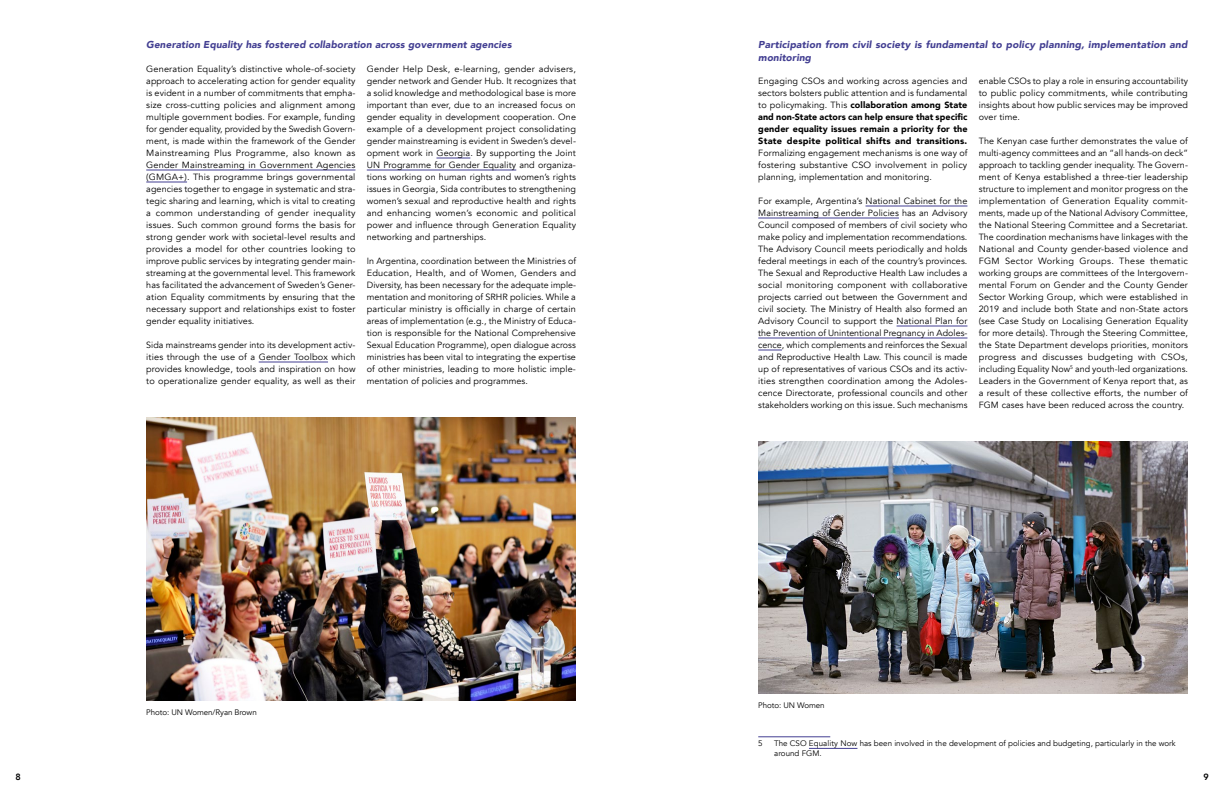
<style>
.page{position:relative;width:1224px;height:792px;background:#fff}
.page>*{position:absolute;margin:0;border:0;box-sizing:border-box;transform-origin:0 0}
.t1{font:italic 900 10px/13px "Avenir";letter-spacing:.01em;color:#433f92}
.body_OK{font:9px/12px "Avenir";letter-spacing:.01em;color:#000;text-align:justify}
.t2{font:800 9px "Avenir";color:#000}
.endnotes{font:8px/9.6px "Avenir";color:#000}
.KF_body{font:8px "Avenir";letter-spacing:-.01em;color:#000}
.s1{font-weight:900}
</style>
<div class="page">
<hr style="left:146px;top:170px;width:209px;height:1px;background:#433f92">
<hr style="left:146px;top:182px;width:41px;height:1px;background:#433f92">
<hr style="left:259px;top:362px;width:69px;height:1px;background:#433f92">
<hr style="left:436px;top:158px;width:34px;height:1px;background:#433f92">
<hr style="left:367px;top:170px;width:149px;height:1px;background:#433f92">
<hr style="left:758px;top:736px;width:72px;height:1px;background:#433f92">
<hr style="left:809px;top:748px;width:48px;height:1px;background:#433f92">
<hr style="left:866px;top:206px;width:101px;height:1px;background:#433f92">
<hr style="left:758px;top:218px;width:141px;height:1px;background:#433f92">
<hr style="left:897px;top:326px;width:70px;height:1px;background:#433f92">
<hr style="left:758px;top:338px;width:209px;height:1px;background:#433f92">
<svg style="left:758px;top:350px;width:24px;height:1px"></svg>
<img style="left:146px;top:418px;width:430px;height:283px">
<img style="left:758px;top:441px;width:430px;height:253px">
<h3 class="t1" style="left:146px;top:38px;width:367px">Generation Equality has fostered collaboration across government agencies</h3>
<p class="body_OK" style="left:146px;top:63px;width:211px">Generation Equality’s distinctive whole-of-society approach to accelerating action for gender equality is evident in a number of commitments that empha&shy;size cross-cutting policies and alignment among multiple government bodies. For example, funding for gender equality, provided by the Swedish Govern&shy;ment, is made within the framework of the Gender Mainstreaming Plus Programme, also known as Gender Mainstreaming in Government Agencies (GMGA+). This programme brings governmental agencies together to engage in systematic and stra&shy;tegic sharing and learning, which is vital to creating a common understanding of gender inequality issues. Such common ground forms the basis for strong gender work with societal-level results and provides a model for other countries looking to improve public services by integrating gender main&shy;streaming at the governmental level. This framework has facilitated the advancement of Sweden’s Gener&shy;ation Equality commitments by ensuring that the necessary support and relationships exist to foster gender equality initiatives.</p>
<p class="body_OK" style="left:146px;top:339px;width:211px">Sida mainstreams gender into its development activ&shy;ities through the use of a Gender Toolbox which provides knowledge, tools and inspiration on how to operationalize gender equality, as well as their</p>
<p class="body_OK" style="left:367px;top:63px;width:211px">Gender Help Desk, e-learning, gender advisers, gender network and Gender Hub. It recognizes that a solid knowledge and methodological base is more important than ever, due to an increased focus on gender equality in development cooperation. One example of a development project consolidating gender mainstreaming is evident in Sweden’s devel&shy;opment work in Georgia. By supporting the Joint UN Programme for Gender Equality and organiza&shy;tions working on human rights and women’s rights issues in Georgia, Sida contributes to strengthening women’s sexual and reproductive health and rights and enhancing women’s economic and political power and influence through Generation Equality networking and partnerships.</p>
<p class="body_OK" style="left:367px;top:255px;width:211px">In Argentina, coordination between the Ministries of Education, Health, and of Women, Genders and Diversity, has been necessary for the adequate imple&shy;mentation and monitoring of SRHR policies. While a particular ministry is officially in charge of certain areas of implementation (e.g., the Ministry of Educa&shy;tion is responsible for the National Comprehensive Sexual Education Programme), open dialogue across ministries has been vital to integrating the expertise of other ministries, leading to more holistic imple&shy;mentation of policies and programmes.</p>
<p class="KF_body" style="left:146px;top:707px;width:112px">Photo: UN Women/Ryan Brown</p>
<h3 class="t1" style="left:758px;top:38px;width:431px">Participation from civil society is fundamental to policy planning, implementation and monitoring</h3>
<p class="body_OK" style="left:758px;top:75px;width:211px">Engaging CSOs and working across agencies and sectors bolsters public attention and is fundamental to policymaking. This <span class="s1">collaboration among State and non-State actors can help ensure that specific gender equality issues remain a priority for the State despite political shifts and transitions.<br></span>Formalizing engagement mechanisms is one way of fostering substantive CSO involvement in policy planning, implementation and monitoring.</p>
<p class="body_OK" style="left:758px;top:195px;width:211px">For example, Argentina’s National Cabinet for the Mainstreaming of Gender Policies has an Advisory Council composed of members of civil society who make policy and implementation recommendations.<br>The Advisory Council meets periodically and holds federal meetings in each of the country’s provinces.<br>The Sexual and Reproductive Health Law includes a social monitoring component with collaborative projects carried out between the Government and civil society. The Ministry of Health also formed an Advisory Council to support the National Plan for the Prevention of Unintentional Pregnancy in Adoles&shy;cence, which complements and reinforces the Sexual and Reproductive Health Law. This council is made up of representatives of various CSOs and its activ&shy;ities strengthen coordination among the Adoles&shy;cence Directorate, professional councils and other stakeholders working on this issue. Such mechanisms</p>
<p class="body_OK" style="left:979px;top:75px;width:211px">enable CSOs to play a role in ensuring accountability to public policy commitments, while contributing insights about how public services may be improved over time.</p>
<p class="body_OK" style="left:979px;top:135px;width:211px">The Kenyan case further demonstrates the value of multi-agency committees and an “all hands-on deck” approach to tackling gender inequality. The Govern&shy;ment of Kenya established a three-tier leadership structure to implement and monitor progress on the implementation of Generation Equality commit&shy;ments, made up of the National Advisory Committee, the National Steering Committee and a Secretariat.<br>The coordination mechanisms have linkages with the National and County gender-based violence and FGM Sector Working Groups. These thematic working groups are committees of the Intergovern&shy;mental Forum on Gender and the County Gender Sector Working Group, which were established in 2019 and include both State and non-State actors (see Case Study on Localising Generation Equality for more details). Through the Steering Committee, the State Department develops priorities, monitors progress and discusses budgeting with CSOs, including Equality Now<sup>5</sup> and youth-led organizations.<br>Leaders in the Government of Kenya report that, as a result of these collective efforts, the number of FGM cases have been reduced across the country.</p>
<p class="KF_body" style="left:758px;top:700px;width:68px">Photo: UN Women</p>
<p class="endnotes" style="left:758px;top:739px;width:6px">5</p>
<p class="endnotes" style="left:774px;top:739px;width:403px">The CSO Equality Now has been involved in the development of policies and budgeting, particularly in the work around FGM.</p>
<p class="t2" style="left:15px;top:770px;width:7px">8</p>
<p class="t2" style="left:1203px;top:770px;width:7px">9</p>
</div>
